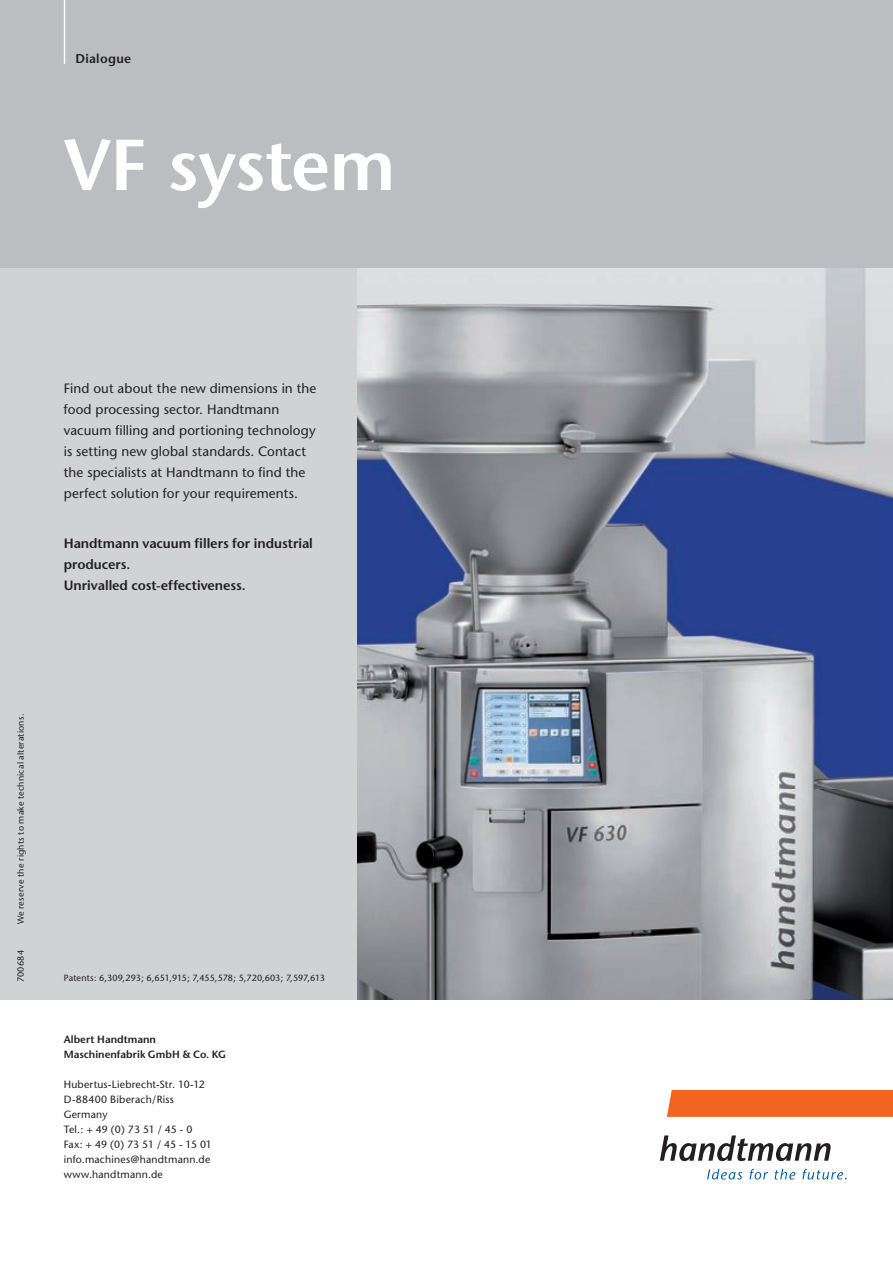
<style>
.page{position:relative;width:893px;height:1263px;background:#fff}
.page>*{position:absolute;margin:0;border:0;box-sizing:border-box;transform-origin:0 0}
.t1{font:600 72px "Stone Sans";letter-spacing:-.01em;color:#fff}
.t2{font:13.5px/21px "Stone Sans";letter-spacing:.01em;color:#231f20}
.t3{font:600 13.5px/21px "Stone Sans";color:#231f20}
.t4{font:600 12.75px "Stone Sans";letter-spacing:.025em;color:#231f20}
.t5{font:10.5px/15px "Stone Sans";letter-spacing:.015em;color:#231f20}
.t6{font:600 10.5px/15px "Stone Sans";color:#231f20}
.t7{font:9px "Stone Sans";letter-spacing:.02em;color:#231f20}
</style>
<div class="page">
<div style="left:0;top:0;width:893px;height:999px;background:#d1d2d4"></div>
<svg style="left:357px;top:268px;width:536px;height:731px"></svg>
<div style="left:0;top:0;width:893px;height:268px;background:#bcbdc0"></div>
<hr style="left:64px;top:0;width:1px;height:64px;background:#fff">
<div style="left:667px;top:1090px;width:226px;height:27px;background:#f36421"></div>
<svg style="left:660px;top:1135px;width:171px;height:26px"></svg>
<svg style="left:707px;top:1169px;width:35px;height:10px"></svg>
<svg style="left:749px;top:1169px;width:19px;height:10px"></svg>
<svg style="left:774px;top:1169px;width:21px;height:10px"></svg>
<svg style="left:802px;top:1169px;width:45px;height:10px"></svg>
<p class="t4" style="left:75px;top:53px;width:57px">Dialogue</p>
<h1 class="t1" style="left:64px;top:137px;width:333px">VF system</h1>
<p class="t2" style="left:64px;top:379px;width:254px">Find out about the new dimensions in the food processing sector. Handtmann vacuum filling and portioning technology is setting new global standards. Contact the specialists at Handtmann to find the perfect solution for your requirements.</p>
<p class="t3" style="left:64px;top:535px;width:251px">Handtmann vacuum fillers for industrial producers.<br>Unrivalled cost-effectiveness.</p>
<p class="t7" style="left:17px;top:924px;width:212px;rotate:-90deg">We reserve the rights to make technical alterations.</p>
<p class="t7" style="left:17px;top:982px;width:34px;rotate:-90deg">700684</p>
<p class="t7" style="left:64px;top:974px;width:263px">Patents: 6,309,293; 6,651,915; 7,455,578; 5,720,603; 7,597,613</p>
<p class="t6" style="left:64px;top:1032px;width:164px">Albert Handtmann<br>Maschinenfabrik GmbH &amp; Co. KG</p>
<p class="t5" style="left:64px;top:1077px;width:150px">Hubertus-Liebrecht-Str. 10-12<br>D-88400 Biberach/Riss<br>Germany<br>Tel.: + 49 (0) 73 51 / 45 - 0<br>Fax: + 49 (0) 73 51 / 45 - 15 01 info.machines@handtmann.de www.handtmann.de</p>
</div>
